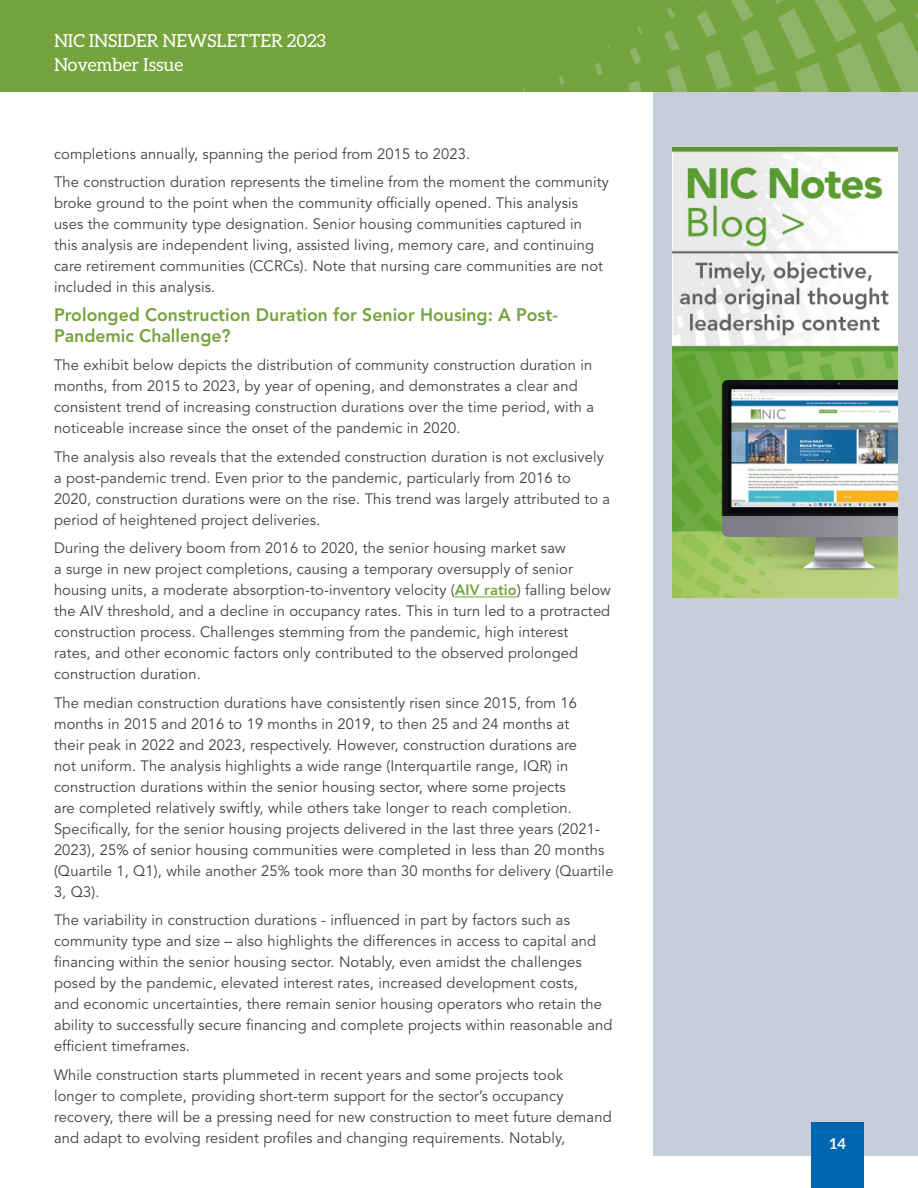
<style>
.page{position:relative;width:918px;height:1188px;background:#fff}
.page>*{position:absolute;margin:0;border:0;box-sizing:border-box;transform-origin:0 0}
.corrido1{font:800 18px/21px "Avenir LT Std";color:#75a33d}
.t1{font:18px/24px "Aleo";color:#fff}
.corrido1-2{font:15px/21px "Avenir LT Std";letter-spacing:.01em;color:#414042}
.t2{font:700 15px "Aleo";color:#fff}
.s1{font-weight:800;color:#75a33d}
</style>
<div class="page">
<div style="left:653px;top:92px;width:265px;height:1064px;background:#c7ced9"></div>
<div style="left:812px;top:1122px;width:52px;height:66px;background:#0066b0"></div>
<div style="left:0;top:0;width:918px;height:92px;background:#75a33d"></div>
<img style="left:522px;top:0;width:396px;height:92px">
<hr style="left:455px;top:597px;width:62px;height:1px;background:#75a33d">
<img style="left:672px;top:148px;width:225px;height:450px">
<p class="t1" style="left:54px;top:28px;width:274px">NIC INSIDER NEWSLETTER 2023<br>November Issue</p>
<p class="corrido1-2" style="left:54px;top:144px;width:418px">completions annually, spanning the period from 2015 to 2023.</p>
<p class="corrido1-2" style="left:54px;top:172px;width:557px">The construction duration represents the timeline from the moment the community broke ground to the point when the community officially opened. This analysis uses the community type designation. Senior housing communities captured in this analysis are independent living, assisted living, memory care, and continuing care retirement communities (CCRCs). Note that nursing care communities are not included in this analysis.</p>
<p class="corrido1" style="left:54px;top:304px;width:505px">Prolonged Construction Duration for Senior Housing: A Post-<br>Pandemic Challenge?</p>
<p class="corrido1-2" style="left:54px;top:355px;width:542px">The exhibit below depicts the distribution of community construction duration in months, from 2015 to 2023, by year of opening, and demonstrates a clear and consistent trend of increasing construction durations over the time period, with a noticeable increase since the onset of the pandemic in 2020.</p>
<p class="corrido1-2" style="left:54px;top:447px;width:558px">The analysis also reveals that the extended construction duration is not exclusively a post-pandemic trend. Even prior to the pandemic, particularly from 2016 to 2020, construction durations were on the rise. This trend was largely attributed to a period of heightened project deliveries.</p>
<p class="corrido1-2" style="left:54px;top:538px;width:558px">During the delivery boom from 2016 to 2020, the senior housing market saw<br>a surge in new project completions, causing a temporary oversupply of senior housing units, a moderate absorption-to-inventory velocity (<span class="s1">AIV ratio</span>) falling below the AIV threshold, and a decline in occupancy rates. This in turn led to a protracted construction process. Challenges stemming from the pandemic, high interest<br>rates, and other economic factors only contributed to the observed prolonged construction duration.</p>
<p class="corrido1-2" style="left:54px;top:693px;width:561px">The median construction durations have consistently risen since 2015, from 16 months in 2015 and 2016 to 19 months in 2019, to then 25 and 24 months at<br>their peak in 2022 and 2023, respectively. However, construction durations are<br>not uniform. The analysis highlights a wide range (Interquartile range, IQR) in construction durations within the senior housing sector, where some projects<br>are completed relatively swiftly, while others take longer to reach completion.<br>Specifically, for the senior housing projects delivered in the last three years (2021- 2023), 25% of senior housing communities were completed in less than 20 months (Quartile 1, Q1), while another 25% took more than 30 months for delivery (Quartile 3, Q3).</p>
<p class="corrido1-2" style="left:54px;top:910px;width:560px">The variability in construction durations - influenced in part by factors such as community type and size – also highlights the differences in access to capital and financing within the senior housing sector. Notably, even amidst the challenges posed by the pandemic, elevated interest rates, increased development costs,<br>and economic uncertainties, there remain senior housing operators who retain the ability to successfully secure financing and complete projects within reasonable and efficient timeframes.</p>
<p class="corrido1-2" style="left:54px;top:1065px;width:559px">While construction starts plummeted in recent years and some projects took<br>longer to complete, providing short-term support for the sector’s occupancy recovery, there will be a pressing need for new construction to meet future demand and adapt to evolving resident profiles and changing requirements. Notably,</p>
<p class="t2" style="left:830px;top:1135px;width:18px">14</p>
</div>
